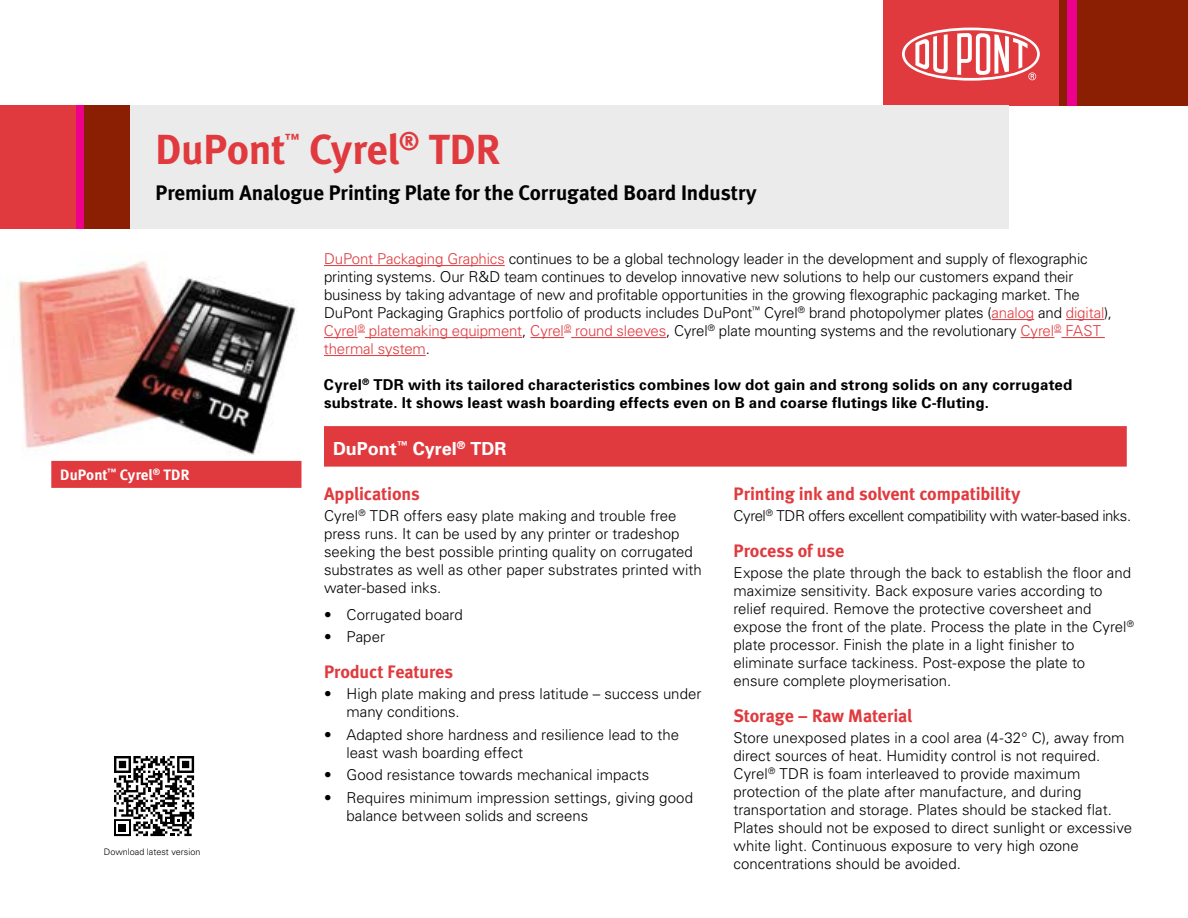
<style>
.page{position:relative;width:1188px;height:918px;background:#fff}
.page>*{position:absolute;margin:0;border:0;box-sizing:border-box;transform-origin:0 0}
.t1{font:700 42px "Meta";letter-spacing:-.005em;color:#e03a3e}
.t2{font:700 21px "Meta";letter-spacing:-.01em;color:#000}
.t3{font:700 18px "Meta";letter-spacing:-.005em;color:#e03a3e}
.t4{font:700 18px "Univers";color:#fff}
.t5{font:300 15px/18px "Univers";letter-spacing:-.005em;color:#000}
.t6{font:700 15px/18px "Univers";letter-spacing:.015em;color:#000}
.t7{font:300 15px "Univers";letter-spacing:-.03em;color:#000}
.t8{font:15px "Meta Bold LF";letter-spacing:.005em;color:#fff}
.t9{font:700 14.4px "Meta";color:#e03a3e}
.t10{font:300 9px "Univers";color:#000}
.s1{color:#e03a3e}
</style>
<div class="page">
<svg style="left:114px;top:756px;width:80px;height:80px"></svg>
<img style="left:17px;top:261px;width:279px;height:194px">
<div style="left:1059px;top:0;width:129px;height:105px;background:#8a1f03"></div>
<div style="left:1067px;top:0;width:10px;height:105px;background:#ec008c"></div>
<div style="left:883px;top:0;width:176px;height:105px;background:#e03a3e"></div>
<svg style="left:902px;top:28px;width:138px;height:53px"></svg>
<div style="left:75px;top:105px;width:9px;height:124px;background:#ec008c"></div>
<div style="left:0;top:105px;width:76px;height:124px;background:#e03a3e"></div>
<div style="left:84px;top:105px;width:46px;height:124px;background:#8a1f03"></div>
<div style="left:131px;top:105px;width:878px;height:124px;background:#ebebec"></div>
<hr style="left:324px;top:265px;width:181px;height:1px;background:#e03a3e">
<hr style="left:992px;top:319px;width:42px;height:1px;background:#e03a3e">
<hr style="left:1066px;top:319px;width:38px;height:1px;background:#e03a3e">
<hr style="left:324px;top:337px;width:34px;height:1px;background:#e03a3e">
<hr style="left:365px;top:337px;width:157px;height:1px;background:#e03a3e">
<hr style="left:530px;top:337px;width:34px;height:1px;background:#e03a3e">
<hr style="left:571px;top:337px;width:95px;height:1px;background:#e03a3e">
<hr style="left:1021px;top:337px;width:33px;height:1px;background:#e03a3e">
<hr style="left:1061px;top:337px;width:44px;height:1px;background:#e03a3e">
<hr style="left:324px;top:355px;width:102px;height:1px;background:#e03a3e">
<div style="left:324px;top:426px;width:803px;height:41px;background:#e03a3e"></div>
<div style="left:51px;top:461px;width:251px;height:27px;background:#e03a3e"></div>
<h1 class="t1" style="left:156px;top:124px;width:131px">DuPont</h1>
<p class="t9" style="left:285px;top:130px;width:16px">™</p>
<h1 class="t1" style="left:309px;top:124px;width:193px">Cyrel<sup>®</sup> TDR</h1>
<h2 class="t2" style="left:156px;top:180px;width:603px">Premium Analogue Printing Plate for the Corrugated Board Industry</h2>
<p class="t8" style="left:60px;top:466px;width:131px">DuPont<sup>™</sup> Cyrel<sup>®</sup> TDR</p>
<p class="t10" style="left:104px;top:846px;width:98px">Download latest version</p>
<p class="t5" style="left:324px;top:249px;width:790px"><span class="s1">DuPont Packaging Graphics</span> continues to be a global technology leader in the development and supply of flexographic printing systems. Our R&amp;D team continues to develop innovative new solutions to help our customers expand their business by taking advantage of new and profitable opportunities in the growing flexographic packaging market. The DuPont Packaging Graphics portfolio of products includes DuPont<sup>™</sup> Cyrel<sup>®</sup> brand photopolymer plates (<span class="s1">analog</span> and <span class="s1">digital</span>), <span class="s1">Cyrel</span><sup>®</sup> <span class="s1">platemaking equipment</span>, <span class="s1">Cyrel</span><sup>®</sup> <span class="s1">round sleeves</span>, Cyrel<sup>®</sup> plate mounting systems and the revolutionary <span class="s1">Cyrel</span><sup>®</sup> <span class="s1">FAST thermal system</span>.</p>
<p class="t6" style="left:324px;top:375px;width:750px">Cyrel<sup>®</sup> TDR with its tailored characteristics combines low dot gain and strong solids on any corrugated substrate. It shows least wash boarding effects even on B and coarse flutings like C-fluting.</p>
<p class="t4" style="left:333px;top:437px;width:175px">DuPont<sup>™</sup> Cyrel<sup>®</sup> TDR</p>
<p class="t3" style="left:324px;top:483px;width:97px">Applications</p>
<p class="t5" style="left:324px;top:506px;width:379px">Cyrel<sup>®</sup> TDR offers easy plate making and trouble free press runs. It can be used by any printer or tradeshop seeking the best possible printing quality on corrugated substrates as well as other paper substrates printed with water-based inks.</p>
<p class="t5" style="left:324px;top:605px;width:140px">• Corrugated board</p>
<p class="t5" style="left:324px;top:628px;width:63px">• Paper</p>
<p class="t3" style="left:324px;top:662px;width:131px">Product Features</p>
<p class="t5" style="left:346px;top:685px;width:356px;text-indent:-22px">• High plate making and press latitude – success under many conditions.</p>
<p class="t5" style="left:346px;top:725px;width:334px;text-indent:-22px">• Adapted shore hardness and resilience lead to the least wash boarding effect</p>
<p class="t5" style="left:324px;top:766px;width:327px">• Good resistance towards mechanical impacts</p>
<p class="t5" style="left:346px;top:788px;width:348px;text-indent:-22px">• Requires minimum impression settings, giving good balance between solids and screens</p>
<p class="t3" style="left:734px;top:483px;width:288px">Printing ink and solvent compatibility</p>
<p class="t7" style="left:734px;top:507px;width:399px">Cyrel<sup>®</sup> TDR offers excellent compatibility with water-based inks.</p>
<p class="t3" style="left:734px;top:540px;width:112px">Process of use</p>
<p class="t5" style="left:734px;top:563px;width:402px">Expose the plate through the back to establish the floor and maximize sensitivity. Back exposure varies according to relief required. Remove the protective coversheet and expose the front of the plate. Process the plate in the Cyrel<sup>® </sup>plate processor. Finish the plate in a light finisher to eliminate surface tackiness. Post-expose the plate to ensure complete ploymerisation.</p>
<p class="t3" style="left:734px;top:705px;width:180px">Storage – Raw Material</p>
<p class="t5" style="left:734px;top:728px;width:400px">Store unexposed plates in a cool area (4-32° C), away from direct sources of heat. Humidity control is not required.<br>Cyrel<sup>®</sup> TDR is foam interleaved to provide maximum protection of the plate after manufacture, and during transportation and storage. Plates should be stacked flat.<br>Plates should not be exposed to direct sunlight or excessive white light. Continuous exposure to very high ozone concentrations should be avoided.</p>
</div>
